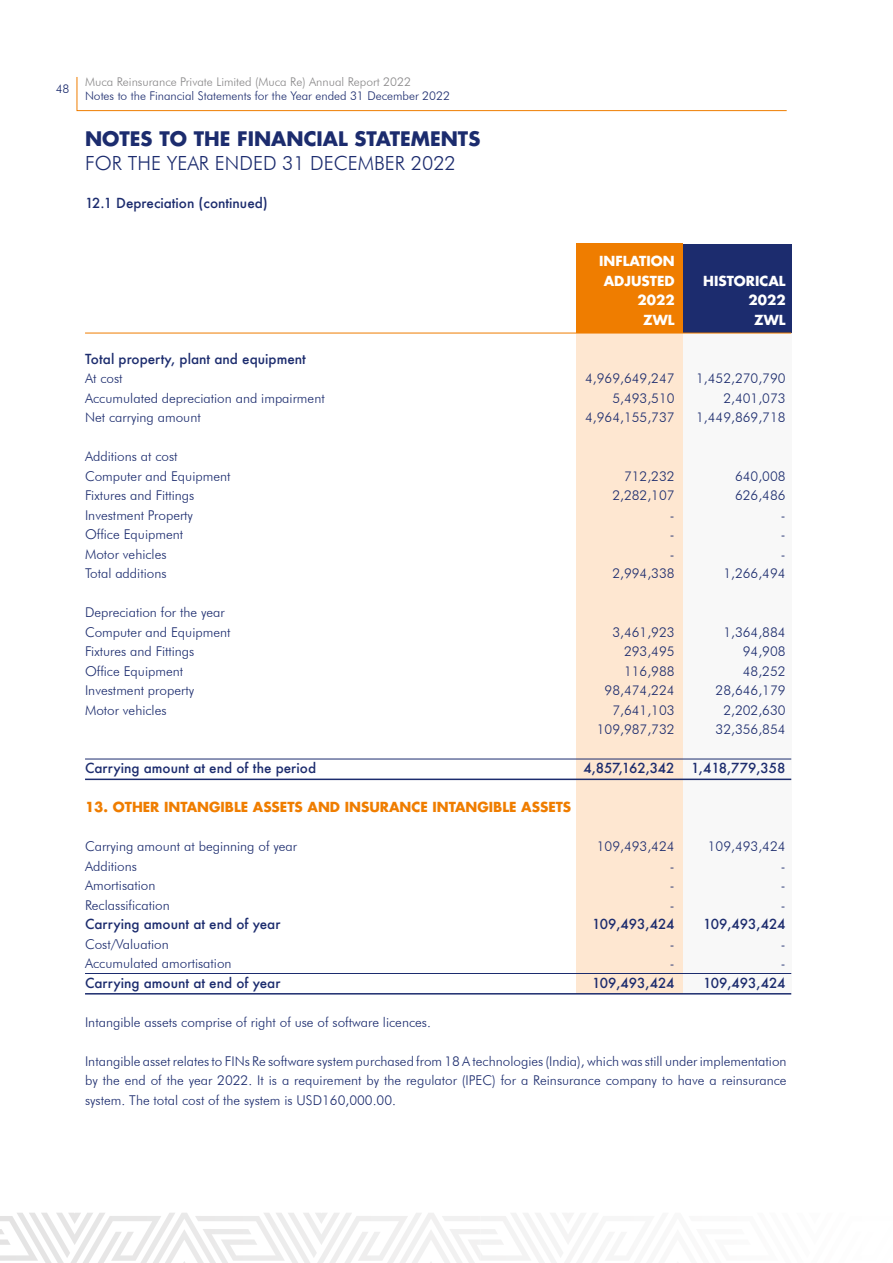
<style>
.page{position:relative;width:893px;height:1263px;background:#fff}
.page>*{position:absolute;margin:0;border:0;box-sizing:border-box;transform-origin:0 0}
.t1{font:700 19.5px "Futura LT";color:#1c2c6e}
.t2{font:300 19.5px "Futura BT";color:#1c2c6e}
.t3{font:300 13.5px/19.5px "Futura BT";color:#1c2c6e;text-align:justify}
.t4{font:500 13.5px "Futura";color:#1c2c6e}
.t5{font:700 13.5px "Futura LT";color:#ef7d00}
.t6{font:700 13.5px "Futura LT";color:#fff}
.t7{font:300 12px "Futura BT";color:#1c2c6e}
.t8{font:300 12px "Futura BT";color:#888788}
</style>
<div class="page">
<svg style="left:76px;top:77px;width:711px;height:34px"></svg>
<svg style="left:0;top:1213px;width:574px;height:50px"></svg>
<div style="left:683px;top:244px;width:109px;height:89px;background:#1c2c6e"></div>
<div style="left:683px;top:333px;width:109px;height:660px;background:#f8f8f8"></div>
<div style="left:576px;top:244px;width:107px;height:89px;background:#ef7d00"></div>
<div style="left:576px;top:333px;width:107px;height:660px;background:#fee7d1"></div>
<hr style="left:85px;top:333px;width:706px;height:1px;background:#ef7d00">
<hr style="left:85px;top:759px;width:706px;height:1px;background:#1c2c6e">
<hr style="left:85px;top:973px;width:706px;height:1px;background:#1c2c6e">
<hr style="left:85px;top:778px;width:706px;height:2px;background:#1c2c6e">
<hr style="left:85px;top:993px;width:706px;height:1px;background:#1c2c6e">
<p class="t7" style="left:56px;top:81px;width:15px">48</p>
<p class="t8" style="left:85px;top:74px;width:327px">Muca Reinsurance Private Limited (Muca Re) Annual Report 2022</p>
<p class="t7" style="left:85px;top:88px;width:366px">Notes to the Financial Statements for the Year ended 31 December 2022</p>
<h1 class="t1" style="left:85px;top:126px;width:397px">NOTES TO THE FINANCIAL STATEMENTS</h1>
<h1 class="t2" style="left:85px;top:151px;width:372px">FOR THE YEAR ENDED 31 DECEMBER 2022</h1>
<p class="t4" style="left:85px;top:193px;width:184px">12.1 Depreciation (continued)</p>
<p class="t6" style="left:599px;top:252px;width:77px">INFLATION</p>
<p class="t6" style="left:604px;top:272px;width:72px">ADJUSTED</p>
<p class="t6" style="left:703px;top:272px;width:84px">HISTORICAL</p>
<p class="t6" style="left:637px;top:291px;width:39px">2022</p>
<p class="t6" style="left:748px;top:291px;width:39px">2022</p>
<p class="t6" style="left:643px;top:311px;width:33px">ZWL</p>
<p class="t6" style="left:754px;top:311px;width:33px">ZWL</p>
<p class="t4" style="left:85px;top:349px;width:222px">Total property, plant and equipment</p>
<p class="t3" style="left:85px;top:369px;width:39px">At cost</p>
<p class="t3" style="left:585px;top:369px;width:91px">4,969,649,247</p>
<p class="t3" style="left:696px;top:369px;width:91px">1,452,270,790</p>
<p class="t3" style="left:85px;top:388px;width:241px">Accumulated depreciation and impairment</p>
<p class="t3" style="left:612px;top:388px;width:64px">5,493,510</p>
<p class="t3" style="left:723px;top:388px;width:64px">2,401,073</p>
<p class="t3" style="left:85px;top:408px;width:117px">Net carrying amount</p>
<p class="t3" style="left:585px;top:408px;width:91px">4,964,155,737</p>
<p class="t3" style="left:696px;top:408px;width:91px">1,449,869,718</p>
<p class="t3" style="left:85px;top:447px;width:94px">Additions at cost</p>
<p class="t3" style="left:85px;top:466px;width:147px">Computer and Equipment</p>
<p class="t3" style="left:624px;top:466px;width:52px">712,232</p>
<p class="t3" style="left:735px;top:466px;width:52px">640,008</p>
<p class="t3" style="left:85px;top:486px;width:111px">Fixtures and Fittings</p>
<p class="t3" style="left:612px;top:486px;width:64px">2,282,107</p>
<p class="t3" style="left:735px;top:486px;width:52px">626,486</p>
<p class="t3" style="left:85px;top:505px;width:110px">Investment Property</p>
<p class="t3" style="left:670px;top:505px;width:6px">-</p>
<p class="t3" style="left:781px;top:505px;width:6px">-</p>
<p class="t3" style="left:85px;top:525px;width:100px">Office Equipment</p>
<p class="t3" style="left:670px;top:525px;width:6px">-</p>
<p class="t3" style="left:781px;top:525px;width:6px">-</p>
<p class="t3" style="left:85px;top:544px;width:83px">Motor vehicles</p>
<p class="t3" style="left:670px;top:544px;width:6px">-</p>
<p class="t3" style="left:781px;top:544px;width:6px">-</p>
<p class="t3" style="left:85px;top:564px;width:83px">Total additions</p>
<p class="t3" style="left:612px;top:564px;width:64px">2,994,338</p>
<p class="t3" style="left:723px;top:564px;width:64px">1,266,494</p>
<p class="t3" style="left:85px;top:603px;width:141px">Depreciation for the year</p>
<p class="t3" style="left:85px;top:622px;width:147px">Computer and Equipment</p>
<p class="t3" style="left:612px;top:622px;width:64px">3,461,923</p>
<p class="t3" style="left:723px;top:622px;width:64px">1,364,884</p>
<p class="t3" style="left:85px;top:642px;width:111px">Fixtures and Fittings</p>
<p class="t3" style="left:624px;top:642px;width:52px">293,495</p>
<p class="t3" style="left:743px;top:642px;width:44px">94,908</p>
<p class="t3" style="left:85px;top:661px;width:100px">Office Equipment</p>
<p class="t3" style="left:624px;top:661px;width:52px">116,988</p>
<p class="t3" style="left:743px;top:661px;width:44px">48,252</p>
<p class="t3" style="left:85px;top:681px;width:111px">Investment property</p>
<p class="t3" style="left:605px;top:681px;width:71px">98,474,224</p>
<p class="t3" style="left:716px;top:681px;width:71px">28,646,179</p>
<p class="t3" style="left:85px;top:700px;width:83px">Motor vehicles</p>
<p class="t3" style="left:612px;top:700px;width:64px">7,641,103</p>
<p class="t3" style="left:723px;top:700px;width:64px">2,202,630</p>
<p class="t3" style="left:597px;top:720px;width:79px">109,987,732</p>
<p class="t3" style="left:716px;top:720px;width:71px">32,356,854</p>
<p class="t4" style="left:85px;top:759px;width:233px">Carrying amount at end of the period</p>
<p class="t4" style="left:583px;top:759px;width:204px">4,857,162,342 1,418,779,358</p>
<p class="t5" style="left:85px;top:798px;width:488px">13. OTHER INTANGIBLE ASSETS AND INSURANCE INTANGIBLE ASSETS</p>
<p class="t3" style="left:85px;top:837px;width:214px">Carrying amount at beginning of year</p>
<p class="t3" style="left:597px;top:837px;width:79px">109,493,424</p>
<p class="t3" style="left:708px;top:837px;width:79px">109,493,424</p>
<p class="t3" style="left:85px;top:856px;width:53px">Additions</p>
<p class="t3" style="left:670px;top:856px;width:6px">-</p>
<p class="t3" style="left:781px;top:856px;width:6px">-</p>
<p class="t3" style="left:85px;top:876px;width:72px">Amortisation</p>
<p class="t3" style="left:670px;top:876px;width:6px">-</p>
<p class="t3" style="left:781px;top:876px;width:6px">-</p>
<p class="t3" style="left:85px;top:895px;width:86px">Reclassification</p>
<p class="t3" style="left:670px;top:895px;width:6px">-</p>
<p class="t3" style="left:781px;top:895px;width:6px">-</p>
<p class="t4" style="left:85px;top:915px;width:197px">Carrying amount at end of year</p>
<p class="t4" style="left:592px;top:915px;width:84px">109,493,424</p>
<p class="t4" style="left:703px;top:915px;width:84px">109,493,424</p>
<p class="t3" style="left:85px;top:934px;width:85px">Cost/Valuation</p>
<p class="t3" style="left:670px;top:934px;width:6px">-</p>
<p class="t3" style="left:781px;top:934px;width:6px">-</p>
<p class="t3" style="left:85px;top:954px;width:148px">Accumulated amortisation</p>
<p class="t3" style="left:670px;top:954px;width:6px">-</p>
<p class="t3" style="left:781px;top:954px;width:6px">-</p>
<p class="t4" style="left:85px;top:973px;width:197px">Carrying amount at end of year</p>
<p class="t4" style="left:592px;top:973px;width:84px">109,493,424</p>
<p class="t4" style="left:703px;top:973px;width:84px">109,493,424</p>
<p class="t3" style="left:85px;top:1012px;width:347px">Intangible assets comprise of right of use of software licences.</p>
<p class="t3" style="left:85px;top:1051px;width:703px">Intangible asset relates to FINs Re software system purchased from 18 A technologies (India), which was still under implementation by the end of the year 2022. It is a requirement by the regulator (IPEC) for a Reinsurance company to have a reinsurance system. The total cost of the system is USD160,000.00.</p>
</div>
